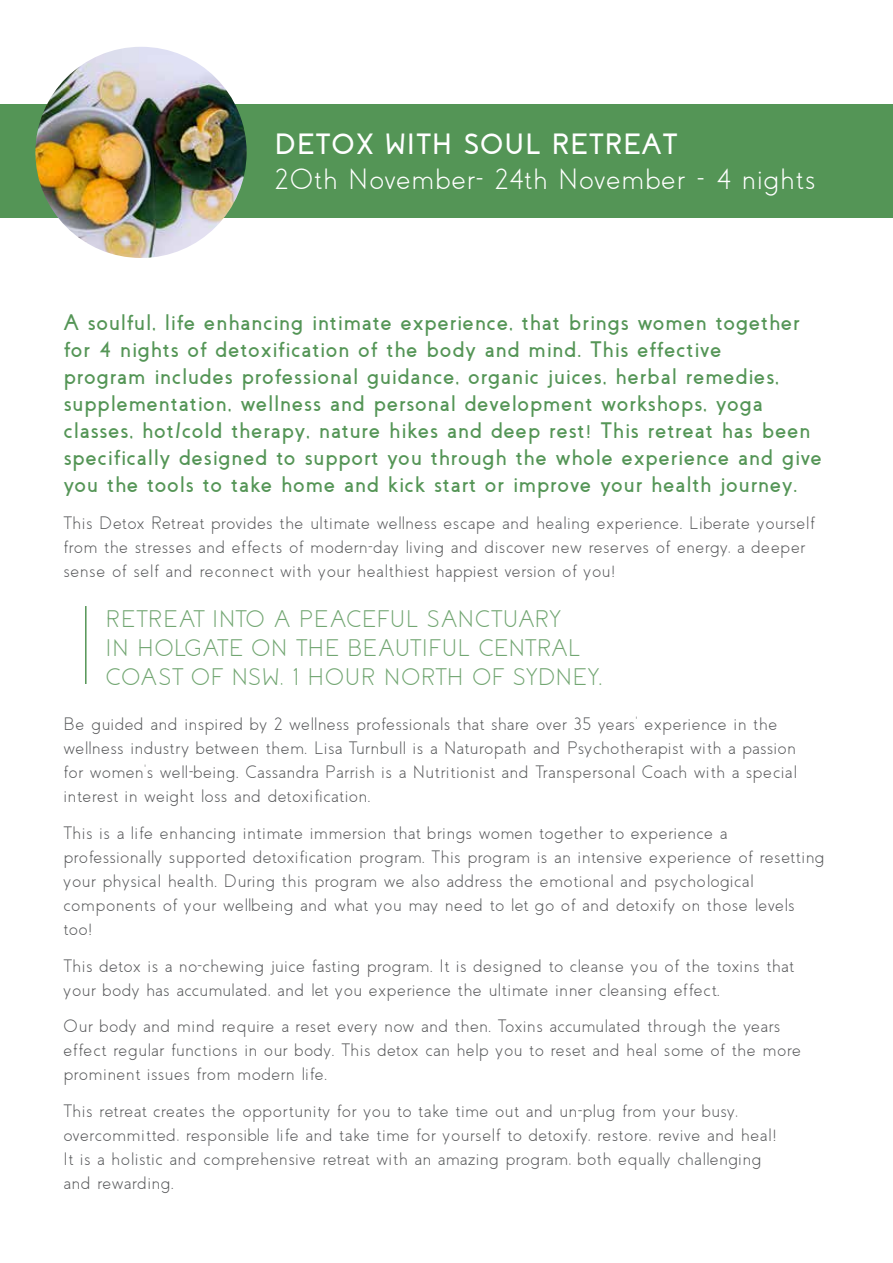
<style>
.page{position:relative;width:893px;height:1263px;background:#fff}
.page>*{position:absolute;margin:0;border:0;box-sizing:border-box;transform-origin:0 0}
.t1{font:300 29.25px "Coves";letter-spacing:.04em;color:#fff}
.t2{font:700 29.25px "Coves";letter-spacing:.035em;color:#fff}
.t3{font:300 24px/28.8px "Coves";letter-spacing:.065em;color:#72a672}
.t4{font:700 22.5px/27px "Coves";letter-spacing:.035em;color:#549556}
.t5{font:300 18px/24px "Coves";letter-spacing:.04em;color:#58595b}
.t6{font:300 18px/24px "Coves";letter-spacing:.06em;color:#58595b}
</style>
<div class="page">
<div style="left:0;top:105px;width:893px;height:113px;background:#549556"></div>
<hr style="left:85px;top:606px;width:2px;height:78px;background:#549556">
<img style="left:35px;top:47px;width:212px;height:211px;border-radius:106px">
<h1 class="t2" style="left:275px;top:127px;width:404px">DETOX WITH SOUL RETREAT</h1>
<h1 class="t1" style="left:275px;top:162px;width:542px">20th November- 24th November – 4 nights</h1>
<p class="t4" style="left:64px;top:310px;width:760px">A soulful, life enhancing intimate experience, that brings women together for 4 nights of detoxification of the body and mind. This effective<br>program includes professional guidance, organic juices, herbal remedies, supplementation, wellness and personal development workshops, yoga classes, hot/cold therapy, nature hikes and deep rest! This retreat has been specifically designed to support you through the whole experience and give you the tools to take home and kick start or improve your health journey.</p>
<p class="t5" style="left:64px;top:511px;width:752px">This Detox Retreat provides the ultimate wellness escape and healing experience. Liberate yourself from the stresses and effects of modern-day living and discover new reserves of energy, a deeper sense of self and reconnect with your healthiest happiest version of you!</p>
<h2 class="t3" style="left:106px;top:605px;width:497px">RETREAT INTO A PEACEFUL SANCTUARY<br>IN HOLGATE ON THE BEAUTIFUL CENTRAL<br>COAST OF NSW, 1 HOUR NORTH OF SYDNEY.</h2>
<p class="t5" style="left:64px;top:712px;width:735px">Be guided and inspired by 2 wellness professionals that share over 35 years’ experience in the wellness industry between them. Lisa Turnbull is a Naturopath and Psychotherapist with a passion for women’s well-being. Cassandra Parrish is a Nutritionist and Transpersonal Coach with a special interest in weight loss and detoxification.</p>
<p class="t5" style="left:64px;top:821px;width:762px">This is a life enhancing intimate immersion that brings women together to experience a professionally supported detoxification program. This program is an intensive experience of resetting your physical health. During this program we also address the emotional and psychological components of your wellbeing and what you may need to let go of and detoxify on those levels too!</p>
<p class="t5" style="left:64px;top:954px;width:731px">This detox is a no-chewing juice fasting program. It is designed to cleanse you of the toxins that your body has accumulated, and let you experience the ultimate inner cleansing effect.</p>
<p class="t6" style="left:64px;top:1014px;width:739px">Our body and mind require a reset every now and then. Toxins accumulated through the years effect regular functions in our body. This detox can help you to reset and heal some of the more prominent issues from modern life.</p>
<p class="t5" style="left:64px;top:1099px;width:714px">This retreat creates the opportunity for you to take time out and un-plug from your busy, overcommitted, responsible life and take time for yourself to detoxify, restore, revive and heal!<br>It is a holistic and comprehensive retreat with an amazing program, both equally challenging and rewarding.</p>
</div>
